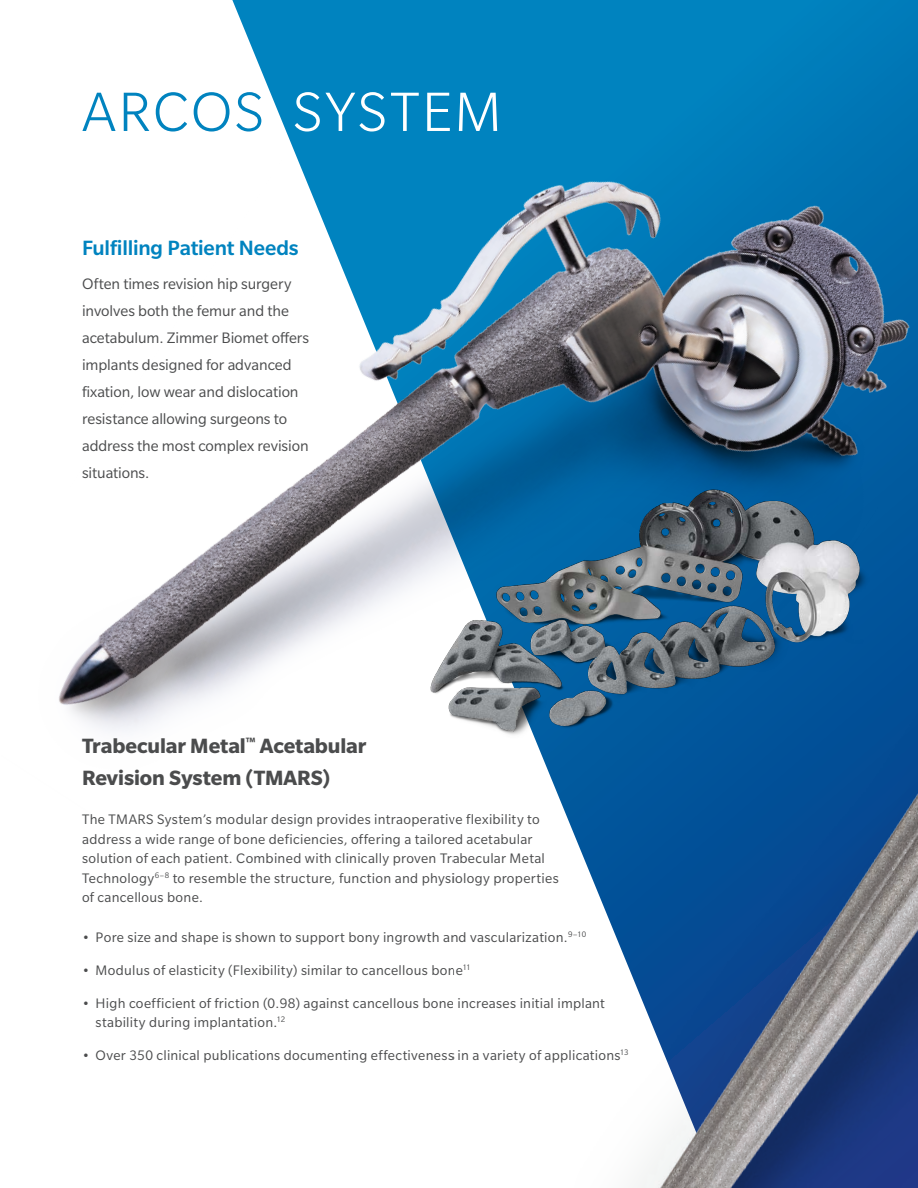
<style>
.page{position:relative;width:918px;height:1188px;background:#fff}
.page>*{position:absolute;margin:0;border:0;box-sizing:border-box;transform-origin:0 0}
.t1{font:300 60.3px "Slate Pro";letter-spacing:.035em;color:#fff}
.t2{font:700 22.5px/31.5px "Slate Pro";letter-spacing:-.005em;color:#4b4c4d}
.t3{font:500 22.5px "Slate Pro";letter-spacing:-.01em;color:#0083bf}
.t4{font:16.5px/27px "Slate Pro";letter-spacing:-.005em;color:#4b4c4d}
.t5{font:15px/19.4px "Slate Pro";letter-spacing:.02em;color:#4b4c4d}
.s1{color:#0083bf}
</style>
<div class="page">
<div style="left:232px;top:0;width:686px;height:44px;background:#0083bf"></div>
<img style="left:59px;top:44px;width:859px;height:788px">
<img style="left:413px;top:478px;width:160px;height:266px">
<img style="left:574px;top:121px;width:344px;height:1067px">
<p class="t1" style="left:82px;top:81px;width:421px"><span class="s1">ARCOS</span> SYSTEM</p>
<p class="t3" style="left:82px;top:236px;width:218px">Fulfilling Patient Needs</p>
<p class="t4" style="left:82px;top:270px;width:229px">Often times revision hip surgery involves both the femur and the acetabulum. Zimmer Biomet offers implants designed for advanced fixation, low wear and dislocation resistance allowing surgeons to address the most complex revision situations.</p>
<p class="t2" style="left:82px;top:730px;width:286px">Trabecular Metal<sup>™</sup> Acetabular<br>Revision System (TMARS)</p>
<p class="t5" style="left:82px;top:810px;width:478px">The TMARS System’s modular design provides intraoperative flexibility to address a wide range of bone deficiencies, offering a tailored acetabular solution of each patient. Combined with clinically proven Trabecular Metal Technology<sup>6–8</sup> to resemble the structure, function and physiology properties of cancellous bone.</p>
<p class="t5" style="left:82px;top:927px;width:506px">• Pore size and shape is shown to support bony ingrowth and vascularization.<sup>9–10</sup></p>
<p class="t5" style="left:82px;top:960px;width:390px">• Modulus of elasticity (Flexibility) similar to cancellous bone<sup>11</sup></p>
<p class="t5" style="left:96px;top:993px;width:511px;text-indent:-14px">• High coefficient of friction (0.98) against cancellous bone increases initial implant stability during implantation.<sup>12</sup></p>
<p class="t5" style="left:82px;top:1045px;width:548px">• Over 350 clinical publications documenting effectiveness in a variety of applications<sup>13</sup></p>
</div>
